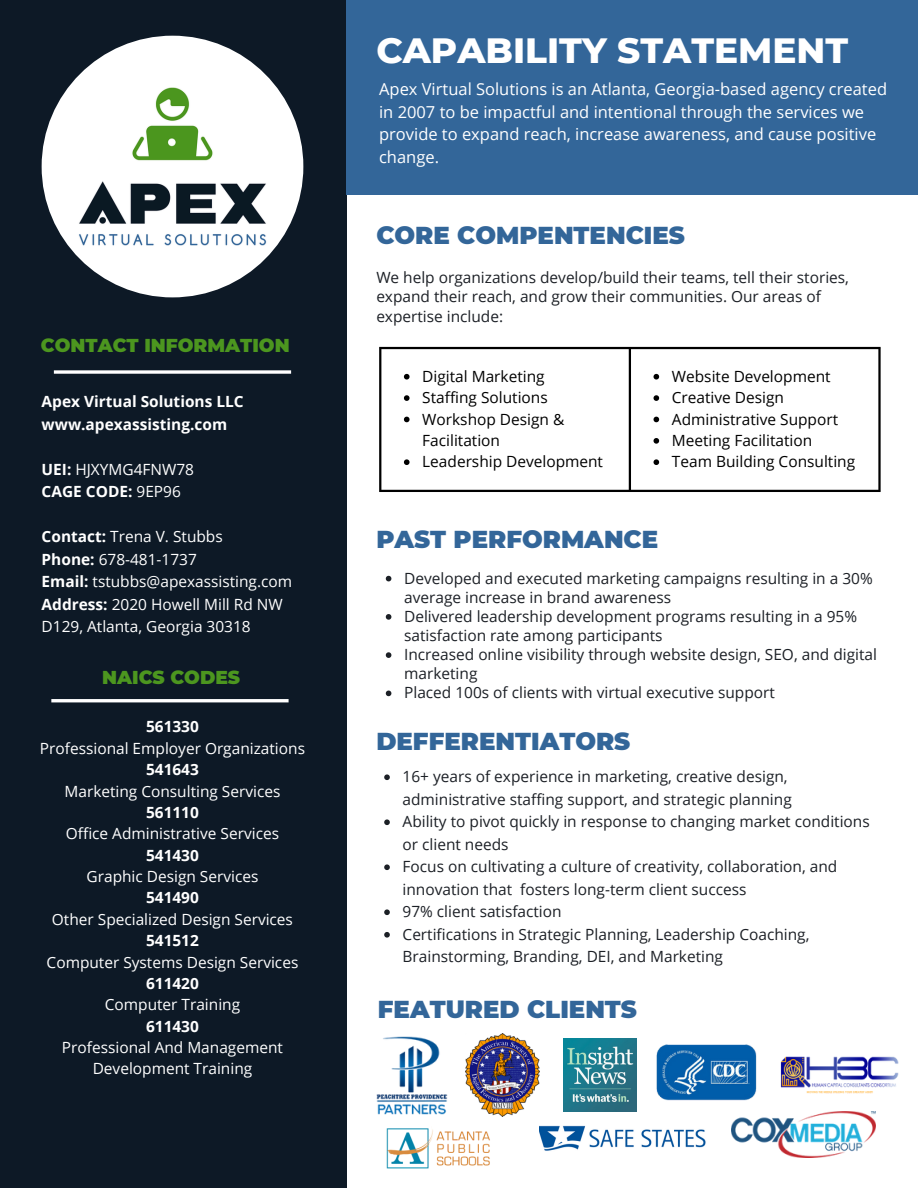
<style>
.page{position:relative;width:918px;height:1188px;background:#fff}
.page>*{position:absolute;margin:0;border:0;box-sizing:border-box;transform-origin:0 0}
.t1{font:800 35.85px "Montserrat";color:#fff}
.t2{font:900 24.45px "Montserrat";color:#369}
.t3{font:900 18.6px "Montserrat";color:#4c961f}
.t4{font:16.5px/22.5px "Open Sans";color:#fff}
.t5{font:15.45px/19.2px "Open Sans";color:#1c2026}
.t6{font:15.45px/22.5px "Open Sans";color:#fff}
.t7{font:15.45px/21.3px "Open Sans";color:#000}
.t8{font:700 15.45px/22.5px "Open Sans";color:#fff}
.s1{font-weight:700}
</style>
<div class="page">
<div style="left:0;top:0;width:346px;height:1188px;background:#0d1926"></div>
<img style="left:42px;top:36px;width:261px;height:261px;border-radius:50%">
<svg style="left:54px;top:370px;width:237px;height:4px"></svg>
<div style="left:346px;top:0;width:572px;height:195px;background:#369"></div>
<hr style="left:51px;top:699px;width:238px;height:3px;background:#fff">
<svg style="left:404px;top:374px;width:6px;height:6px"></svg>
<svg style="left:404px;top:395px;width:6px;height:6px"></svg>
<svg style="left:404px;top:417px;width:6px;height:5px"></svg>
<svg style="left:404px;top:459px;width:6px;height:6px"></svg>
<svg style="left:654px;top:374px;width:5px;height:6px"></svg>
<svg style="left:654px;top:395px;width:5px;height:6px"></svg>
<svg style="left:654px;top:417px;width:5px;height:5px"></svg>
<svg style="left:654px;top:438px;width:5px;height:6px"></svg>
<svg style="left:654px;top:459px;width:5px;height:6px"></svg>
<hr style="left:379px;top:349px;width:2px;height:141px;background:#000">
<hr style="left:629px;top:349px;width:2px;height:141px;background:#000">
<hr style="left:878px;top:349px;width:3px;height:141px;background:#000">
<hr style="left:379px;top:347px;width:502px;height:2px;background:#000">
<hr style="left:379px;top:490px;width:502px;height:2px;background:#000">
<img style="left:386px;top:1128px;width:104px;height:41px">
<img style="left:780px;top:1056px;width:119px;height:38px">
<img style="left:539px;top:1125px;width:167px;height:26px">
<img style="left:376px;top:1037px;width:71px;height:77px">
<img style="left:465px;top:1033px;width:74px;height:84px">
<img style="left:731px;top:1112px;width:144px;height:46px">
<img style="left:656px;top:1044px;width:101px;height:57px">
<img style="left:564px;top:1039px;width:73px;height:73px">
<svg style="left:386px;top:576px;width:5px;height:5px"></svg>
<svg style="left:386px;top:614px;width:5px;height:6px"></svg>
<svg style="left:386px;top:652px;width:5px;height:6px"></svg>
<svg style="left:386px;top:691px;width:5px;height:5px"></svg>
<svg style="left:384px;top:774px;width:6px;height:6px"></svg>
<svg style="left:384px;top:819px;width:6px;height:6px"></svg>
<svg style="left:384px;top:864px;width:6px;height:6px"></svg>
<svg style="left:384px;top:909px;width:6px;height:6px"></svg>
<svg style="left:384px;top:932px;width:6px;height:6px"></svg>
<p class="t3" style="left:41px;top:334px;width:250px">CONTACT INFORMATION</p>
<p class="t8" style="left:42px;top:390px;width:204px">Apex Virtual Solutions LLC www.apexassisting.com</p>
<p class="t6" style="left:42px;top:458px;width:154px"><span class="s1">UEI:</span> HJXYMG4FNW78<br><span class="s1">CAGE CODE:</span> 9EP96</p>
<h2 class="t6" style="left:42px;top:525px;width:183px"><span class="s1">Contact:</span> Trena V. Stubbs</h2>
<p class="t6" style="left:42px;top:548px;width:157px"><span class="s1">Phone:</span> 678-481-1737</p>
<p class="t6" style="left:42px;top:570px;width:252px"><span class="s1">Email:</span> tstubbs@apexassisting.com</p>
<p class="t6" style="left:42px;top:593px;width:243px"><span class="s1">Address:</span> 2020 Howell Mill Rd NW<br>D129, Atlanta, Georgia 30318</p>
<p class="t3" style="left:102px;top:666px;width:139px">NAICS CODES</p>
<p class="t8" style="left:146px;top:715px;width:54px">561330</p>
<p class="t6" style="left:40px;top:737px;width:267px">Professional Employer Organizations</p>
<p class="t8" style="left:146px;top:758px;width:54px">541643</p>
<h1 class="t6" style="left:65px;top:779px;width:217px">Marketing Consulting Services</h1>
<p class="t8" style="left:146px;top:801px;width:54px">561110</p>
<h2 class="t6" style="left:66px;top:822px;width:215px">Office Administrative Services</h2>
<p class="t8" style="left:146px;top:843px;width:54px">541430</p>
<p class="t6" style="left:87px;top:865px;width:173px">Graphic Design Services</p>
<p class="t8" style="left:146px;top:886px;width:54px">541490</p>
<p class="t6" style="left:52px;top:908px;width:243px">Other Specialized Design Services</p>
<p class="t8" style="left:146px;top:929px;width:54px">541512</p>
<p class="t6" style="left:47px;top:950px;width:253px">Computer Systems Design Services</p>
<p class="t8" style="left:146px;top:972px;width:54px">611420</p>
<p class="t6" style="left:105px;top:993px;width:137px">Computer Training</p>
<p class="t8" style="left:146px;top:1014px;width:54px">611430</p>
<p class="t6" style="left:62px;top:1036px;width:223px;line-height:21.3px;text-align:center">Professional And Management<br>Development Training</p>
<p class="t1" style="left:376px;top:28px;width:473px">CAPABILITY STATEMENT</p>
<p class="t4" style="left:379px;top:77px;width:510px">Apex Virtual Solutions is an Atlanta, Georgia-based agency created in 2007 to be impactful and intentional through the services we provide to expand reach, increase awareness, and cause positive change.</p>
<p class="t2" style="left:376px;top:220px;width:310px">CORE COMPENTENCIES</p>
<h2 class="t5" style="left:376px;top:268px;width:474px">We help organizations develop/build their teams, tell their stories, expand their reach, and grow their communities. Our areas of expertise include:</h2>
<h3 class="t7" style="left:422px;top:365px;width:124px">Digital Marketing</h3>
<h5 class="t7" style="left:422px;top:387px;width:127px">Staffing Solutions</h5>
<h4 class="t7" style="left:422px;top:408px;width:144px">Workshop Design &amp;<br>Facilitation</h4>
<p class="t7" style="left:422px;top:451px;width:182px">Leadership Development</p>
<p class="t7" style="left:672px;top:365px;width:160px">Website Development</p>
<p class="t7" style="left:672px;top:387px;width:114px">Creative Design</p>
<p class="t7" style="left:672px;top:408px;width:168px">Administrative Support</p>
<h3 class="t7" style="left:672px;top:429px;width:142px">Meeting Facilitation</h3>
<p class="t7" style="left:672px;top:451px;width:185px">Team Building Consulting</p>
<p class="t2" style="left:376px;top:525px;width:283px">PAST PERFORMANCE</p>
<p class="t5" style="left:404px;top:568px;width:470px">Developed and executed marketing campaigns resulting in a 30% average increase in brand awareness</p>
<p class="t5" style="left:404px;top:606px;width:454px">Delivered leadership development programs resulting in a 95% satisfaction rate among participants</p>
<h2 class="t5" style="left:404px;top:645px;width:474px">Increased online visibility through website design, SEO, and digital marketing</h2>
<p class="t5" style="left:404px;top:683px;width:372px">Placed 100s of clients with virtual executive support</p>
<p class="t2" style="left:376px;top:726px;width:256px">DEFFERENTIATORS</p>
<p class="t5" style="left:403px;top:765px;width:391px;line-height:22.5px">16+ years of experience in marketing, creative design, administrative staffing support, and strategic planning</p>
<p class="t5" style="left:403px;top:810px;width:469px;line-height:22.5px">Ability to pivot quickly in response to changing market conditions or client needs</p>
<p class="t5" style="left:403px;top:855px;width:436px;line-height:22.5px">Focus on cultivating a culture of creativity, collaboration, and innovation that fosters long-term client success</p>
<p class="t5" style="left:403px;top:902px;width:161px">97% client satisfaction</p>
<p class="t5" style="left:403px;top:923px;width:408px;line-height:22.5px">Certifications in Strategic Planning, Leadership Coaching,<br>Brainstorming, Branding, DEI, and Marketing</p>
<p class="t2" style="left:378px;top:994px;width:261px">FEATURED CLIENTS</p>
</div>
